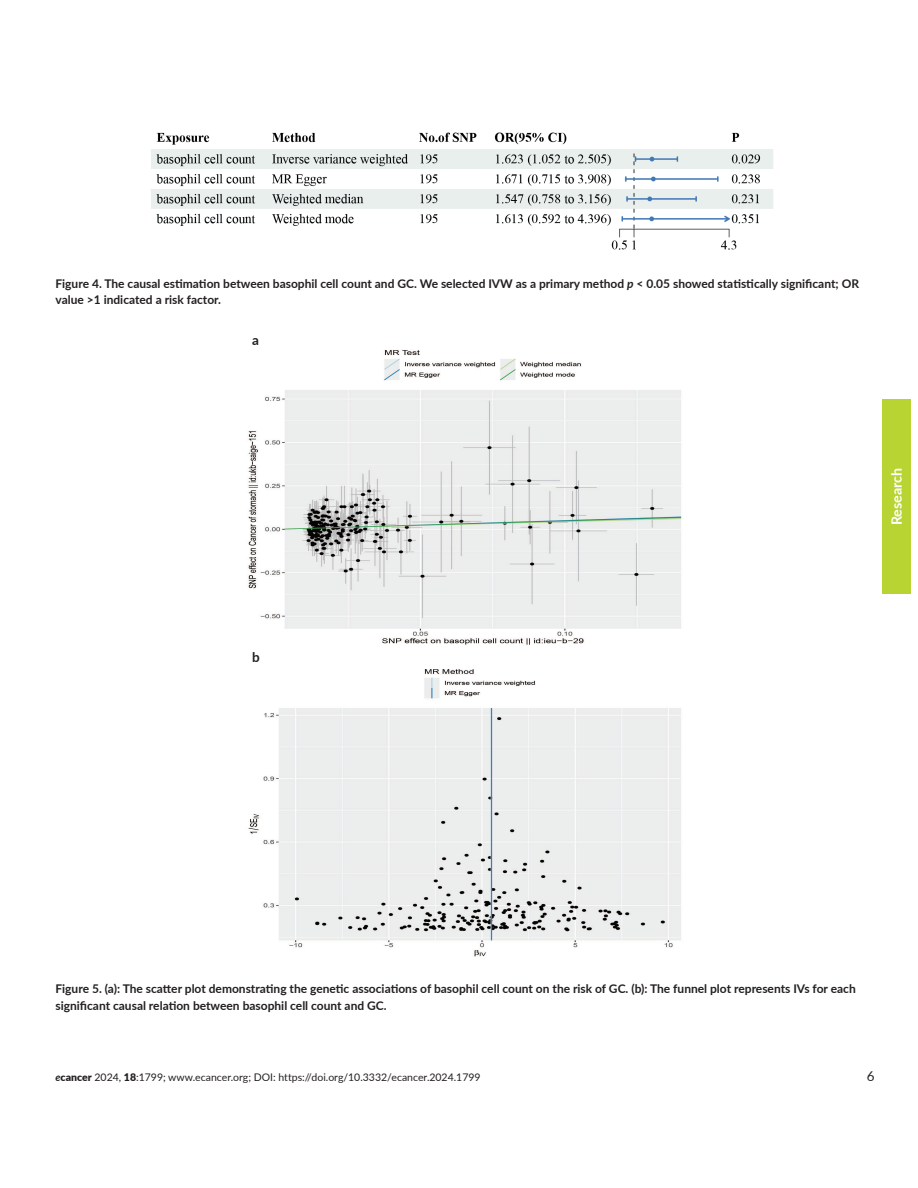
<style>
.page{position:relative;width:918px;height:1188px;background:#fff}
.page>*{position:absolute;margin:0;border:0;box-sizing:border-box;transform-origin:0 0}
.t1{font:700 14.25px "Lato";color:#fff}
.t2{font:700 13.5px "Lato";color:#231f20}
.t3{font:13.5px "Lato";color:#231f20}
.t4{font:700 12px/16.5px "Lato";color:#231f20}
.t5{font:10.5px "Lato";color:#231f20}
.s1{font-style:italic}
.s2{font-weight:700;font-style:italic}
.s3{font-weight:900}
</style>
<div class="page">
<div style="left:882px;top:399px;width:29px;height:195px;background:#b8d432"></div>
<img style="left:151px;top:132px;width:622px;height:118px">
<img style="left:248px;top:350px;width:434px;height:607px">
<p class="t4" style="left:56px;top:275px;width:805px">Figure 4. The causal estimation between basophil cell count and GC. We selected IVW as a primary method <span class="s1">p</span> &lt; 0.05 showed statistically significant; OR value &gt;1 indicated a risk factor.</p>
<p class="t2" style="left:252px;top:330px;width:8px">a</p>
<p class="t1" style="left:886px;top:525px;width:59px;rotate:-90deg">Research</p>
<p class="t2" style="left:252px;top:647px;width:9px">b</p>
<p class="t4" style="left:56px;top:980px;width:802px">Figure 5. (a): The scatter plot demonstrating the genetic associations of basophil cell count on the risk of GC. (b): The funnel plot represents IVs for each significant causal relation between basophil cell count and GC.</p>
<p class="t5" style="left:56px;top:1070px;width:427px"><span class="s2">e</span><span class="s3">cancer</span> 2024, <span class="s3">18</span>:1799; www.ecancer.org; DOI: https://doi.org/10.3332/ecancer.2024.1799</p>
<p class="t3" style="left:867px;top:1067px;width:9px">6</p>
</div>
